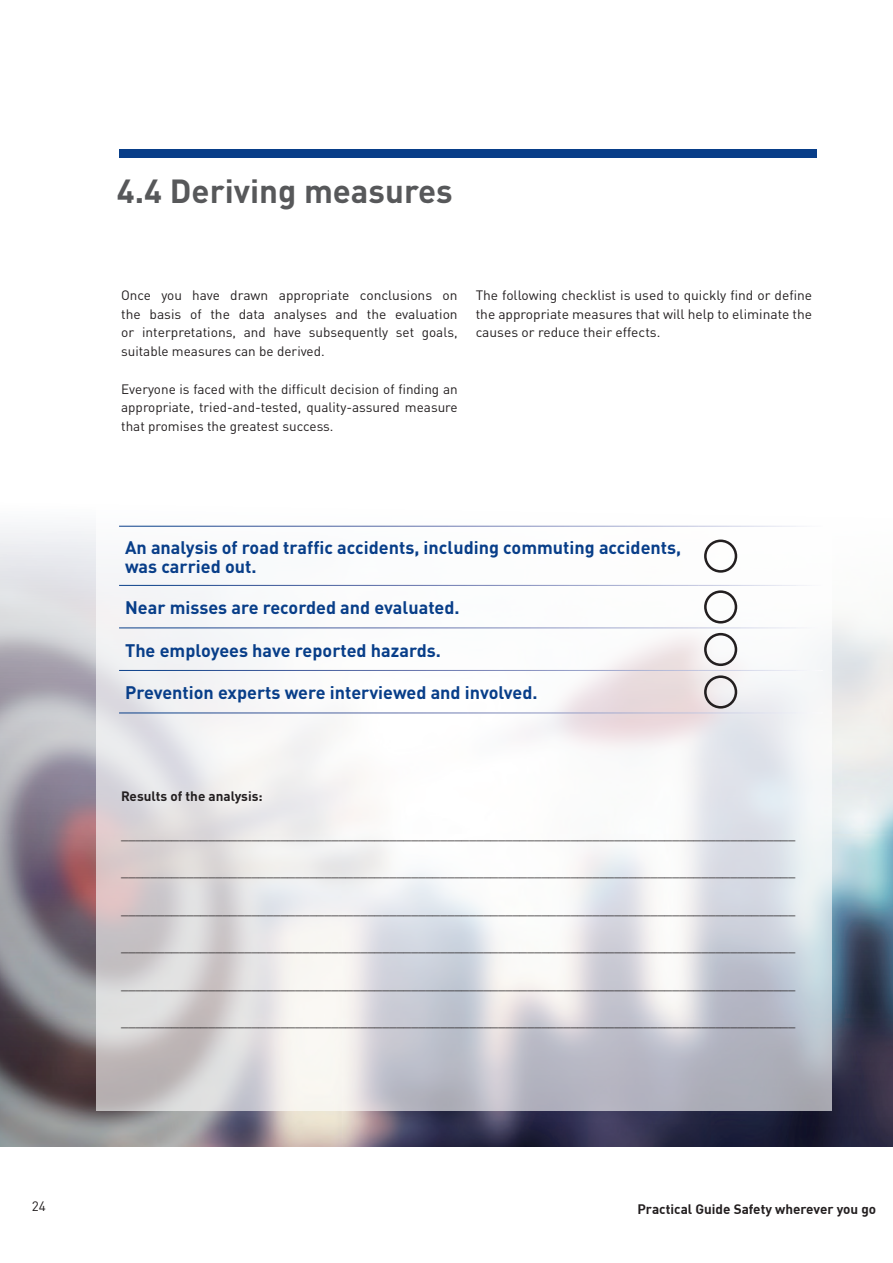
<style>
.page{position:relative;width:893px;height:1263px;background:#fff}
.page>*{position:absolute;margin:0;border:0;box-sizing:border-box;transform-origin:0 0}
.t1{font:700 33px "DINOT";color:#57585a}
.t2{font:700 18px/18.8px "DINOT";color:#083e89}
.t3{font:13.5px/18.8px "DINOT";color:#231f20;text-align:justify}
.t4{font:700 13.5px "DIN";color:#231f20}
.t5{font:700 13.5px "DINOT";color:#231f20}
.s1{font-family:"DIN Bold";font-weight:400}
</style>
<div class="page">
<div style="left:119px;top:149px;width:697px;height:8px;background:#083e89"></div>
<img style="left:0;top:527px;width:893px;height:619px">
<svg style="left:96px;top:525px;width:735px;height:585px"></svg>
<hr style="left:119px;top:526px;width:579px;height:1px;background:#fff">
<hr style="left:698px;top:526px;width:125px;height:1px;background:#fff">
<hr style="left:119px;top:585px;width:579px;height:1px;background:#fff">
<hr style="left:698px;top:585px;width:125px;height:1px;background:#fff">
<hr style="left:119px;top:627px;width:579px;height:1px;background:#fff">
<hr style="left:698px;top:627px;width:125px;height:1px;background:#fff">
<hr style="left:119px;top:670px;width:579px;height:1px;background:#fff">
<hr style="left:698px;top:670px;width:125px;height:1px;background:#fff">
<hr style="left:119px;top:713px;width:579px;height:1px;background:#fff">
<hr style="left:698px;top:713px;width:125px;height:1px;background:#fff">
<div style="left:704px;top:539px;width:33px;height:34px;border:3px solid #231f20;border-radius:50%"></div>
<div style="left:704px;top:590px;width:33px;height:33px;border:3px solid #231f20;border-radius:50%"></div>
<div style="left:704px;top:633px;width:33px;height:33px;border:3px solid #231f20;border-radius:50%"></div>
<div style="left:704px;top:675px;width:33px;height:33px;border:3px solid #231f20;border-radius:50%"></div>
<h1 class="t1" style="left:117px;top:170px;width:337px">4.4 Deriving measures</h1>
<p class="t3" style="left:121px;top:285px;width:338px">Once you have drawn appropriate conclusions on the basis of the data analyses and the evaluation or interpretations, and have subsequently set goals, suitable measures can be derived.</p>
<p class="t3" style="left:121px;top:379px;width:338px">Everyone is faced with the difficult decision of finding an appropriate, tried-and-tested, quality-assured measure that promises the greatest success.</p>
<p class="t3" style="left:476px;top:285px;width:338px">The following checklist is used to quickly find or define the appropriate measures that will help to eliminate the causes or reduce their effects.</p>
<h2 class="t2" style="left:125px;top:538px;width:558px">An analysis of road traffic accidents, including commuting accidents, was carried out.</h2>
<h2 class="t2" style="left:125px;top:598px;width:336px">Near misses are recorded and evaluated.</h2>
<h2 class="t2" style="left:125px;top:640px;width:317px">The employees have reported hazards.</h2>
<h2 class="t2" style="left:125px;top:683px;width:414px">Prevention experts were interviewed and involved.</h2>
<p class="t5" style="left:121px;top:788px;width:143px">Results of the analysis:</p>
<p class="t3" style="left:121px;top:824px;width:676px">_____________________________________________________________________________________________</p>
<p class="t3" style="left:121px;top:861px;width:676px">_____________________________________________________________________________________________</p>
<p class="t3" style="left:121px;top:899px;width:676px">_____________________________________________________________________________________________</p>
<p class="t3" style="left:121px;top:936px;width:676px">_____________________________________________________________________________________________</p>
<p class="t3" style="left:121px;top:974px;width:676px">_____________________________________________________________________________________________</p>
<p class="t3" style="left:121px;top:1012px;width:676px">_____________________________________________________________________________________________</p>
<p class="t3" style="left:32px;top:1196px;width:16px">24</p>
<p class="t4" style="left:637px;top:1200px;width:240px"><span class="s1">Practical Guide</span> Safety wherever you go</p>
</div>
